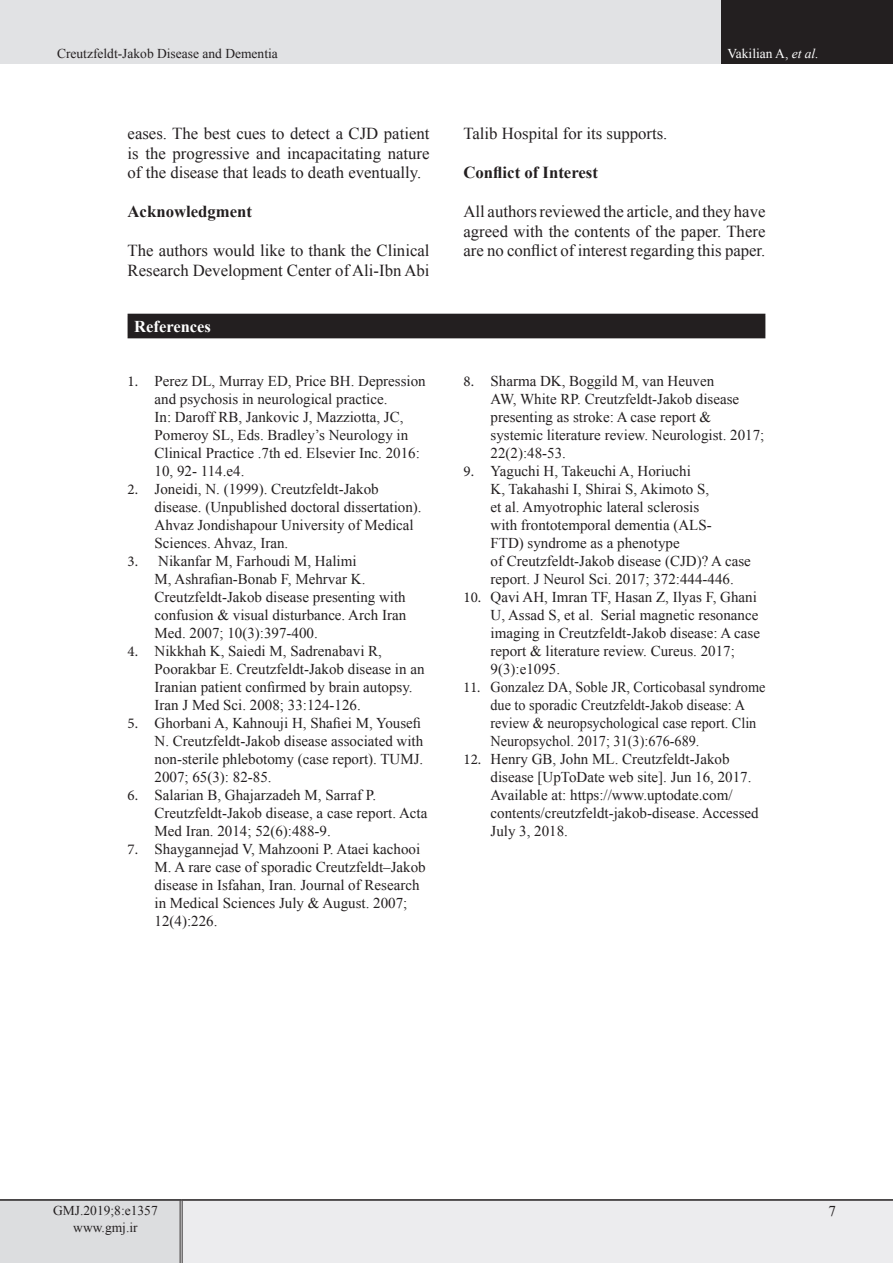
<style>
.page{position:relative;width:893px;height:1263px;background:#fff}
.page>*{position:absolute;margin:0;border:0;box-sizing:border-box;transform-origin:0 0}
.t1{font:16.8px/19.5px "Times New Roman";color:#231f20;text-align:justify}
.t2{font:700 16.8px "Times New Roman";color:#231f20}
.t3{font:700 16.5px "Times New Roman";color:#fff}
.t4{font:15px/18px "Times New Roman";color:#231f20}
.t5{font:15px/18px "Times New Roman";color:#231f20;scale:.95 1}
.eeeeeeeeeeee{font:13.5px "Times New Roman";color:#231f20}
.t6{font:13.5px "Times New Roman";color:#fff}
.s1{font-style:italic}
.s2{font-family:"Minion Pro"}
</style>
<div class="page">
<div style="left:0;top:0;width:722px;height:64px;background:#e1e2e4"></div>
<div style="left:722px;top:0;width:171px;height:64px;background:#231f20"></div>
<div style="left:0;top:1200px;width:181px;height:63px;background:#dcdddf"></div>
<div style="left:181px;top:1200px;width:712px;height:63px;background:#ececee"></div>
<hr style="left:180px;top:1201px;width:3px;height:62px;background:#fff">
<hr style="left:180px;top:1201px;width:1px;height:62px;background:#231f20">
<hr style="left:182px;top:1201px;width:1px;height:62px;background:#231f20">
<hr style="left:0;top:1199px;width:181px;height:2px;background:#231f20">
<hr style="left:181px;top:1199px;width:712px;height:2px;background:#231f20">
<div style="left:128px;top:314px;width:637px;height:24px;background:#231f20"></div>
<p class="eeeeeeeeeeee" style="left:57px;top:44px;width:222px">Creutzfeldt-Jakob Disease and Dementia</p>
<p class="t6" style="left:728px;top:44px;width:93px">Vakilian A, <span class="s1">et al.</span></p>
<p class="t1" style="left:128px;top:123px;width:303px">eases. The best cues to detect a CJD patient is the progressive and incapacitating nature of the disease that leads to death eventually.</p>
<p class="t2" style="left:128px;top:199px;width:126px">Acknowledgment</p>
<p class="t1" style="left:128px;top:240px;width:303px">The authors would like to thank the Clinical<br>Research Development Center of Ali-Ibn Abi</p>
<p class="t3" style="left:134px;top:314px;width:78px">References</p>
<p class="t4" style="left:155px;top:371px;width:273px;text-indent:-27px"><span class="s2">1.</span> Perez DL, Murray ED, Price BH. Depression and psychosis in neurological practice.<br>In: Daroff RB, Jankovic J, Mazziotta, JC, Pomeroy SL, Eds. Bradley’s Neurology in Clinical Practice .7th ed. Elsevier Inc. 2016:<br>10, 92- 114.e4.</p>
<p class="t4" style="left:155px;top:479px;width:269px;text-indent:-27px"><span class="s2">2.</span> Joneidi, N. (1999). Creutzfeldt-Jakob disease. (Unpublished doctoral dissertation).<br>Ahvaz Jondishapour University of Medical Sciences. Ahvaz, Iran.</p>
<p class="t4" style="left:155px;top:551px;width:253px;text-indent:-27px"><span class="s2">3.</span> Nikanfar M, Farhoudi M, Halimi<br>M, Ashrafian-Bonab F, Mehrvar K.<br>Creutzfeldt-Jakob disease presenting with confusion &amp; visual disturbance. Arch Iran Med. 2007; 10(3):397-400.</p>
<p class="t4" style="left:155px;top:641px;width:271px;text-indent:-27px"><span class="s2">4.</span> Nikkhah K, Saiedi M, Sadrenabavi R, Poorakbar E. Creutzfeldt-Jakob disease in an Iranian patient confirmed by brain autopsy.<br>Iran J Med Sci. 2008; 33:124-126.</p>
<p class="t4" style="left:155px;top:713px;width:270px;text-indent:-27px"><span class="s2">5.</span> Ghorbani A, Kahnouji H, Shafiei M, Yousefi N. Creutzfeldt-Jakob disease associated with non-sterile phlebotomy (case report). TUMJ.<br>2007; 65(3): 82-85.</p>
<p class="t4" style="left:155px;top:785px;width:274px;text-indent:-27px"><span class="s2">6.</span> Salarian B, Ghajarzadeh M, Sarraf P.<br>Creutzfeldt-Jakob disease, a case report. Acta<br>Med Iran. 2014; 52(6):488-9.</p>
<p class="t4" style="left:155px;top:839px;width:273px;text-indent:-27px"><span class="s2">7.</span> Shaygannejad V, Mahzooni P. Ataei kachooi M. A rare case of sporadic Creutzfeldt–Jakob disease in Isfahan, Iran. Journal of Research in Medical Sciences July &amp; August. 2007; 12(4):226.</p>
<p class="t1" style="left:463px;top:123px;width:205px">Talib Hospital for its supports.</p>
<p class="t2" style="left:463px;top:160px;width:136px">Conflict of Interest</p>
<p class="t1" style="left:463px;top:201px;width:303px">All authors reviewed the article, and they have agreed with the contents of the paper. There are no conflict of interest regarding this paper.</p>
<p class="t4" style="left:490px;top:371px;width:275px;text-indent:-27px"><span class="s2">8.</span> Sharma DK, Boggild M, van Heuven<br>AW, White RP. Creutzfeldt-Jakob disease presenting as stroke: A case report &amp; systemic literature review. Neurologist. 2017; 22(2):48-53.</p>
<p class="t4" style="left:490px;top:461px;width:262px;text-indent:-27px"><span class="s2">9.</span> Yaguchi H, Takeuchi A, Horiuchi<br>K, Takahashi I, Shirai S, Akimoto S,<br>et al. Amyotrophic lateral sclerosis<br>with frontotemporal dementia (ALS-<br>FTD) syndrome as a phenotype<br>of Creutzfeldt-Jakob disease (CJD)? A case report. J Neurol Sci. 2017; 372:444-446.</p>
<p class="t4" style="left:490px;top:587px;width:271px;text-indent:-27px"><span class="s2">10.</span> Qavi AH, Imran TF, Hasan Z, Ilyas F, Ghani U, Assad S, et al. Serial magnetic resonance imaging in Creutzfeldt-Jakob disease: A case report &amp; literature review. Cureus. 2017; 9(3):e1095.</p>
<p class="t5" style="left:490px;top:677px;width:291px;text-indent:-27px"><span class="s2">11.</span> Gonzalez DA, Soble JR, Corticobasal syndrome due to sporadic Creutzfeldt-Jakob disease: A review &amp; neuropsychological case report. Clin Neuropsychol. 2017; 31(3):676-689.</p>
<p class="t4" style="left:490px;top:749px;width:270px;text-indent:-27px"><span class="s2">12.</span> Henry GB, John ML. Creutzfeldt-Jakob disease [UpToDate web site]. Jun 16, 2017.<br>Available at: https://www.uptodate.com/ contents/creutzfeldt-jakob-disease. Accessed July 3, 2018.</p>
<p class="eeeeeeeeeeee" style="left:53px;top:1201px;width:106px">GMJ.2019;8:e1357</p>
<p class="eeeeeeeeeeee" style="left:73px;top:1217px;width:66px">www.gmj.ir</p>
<p class="t4" style="left:828px;top:1202px;width:9px">7</p>
</div>
